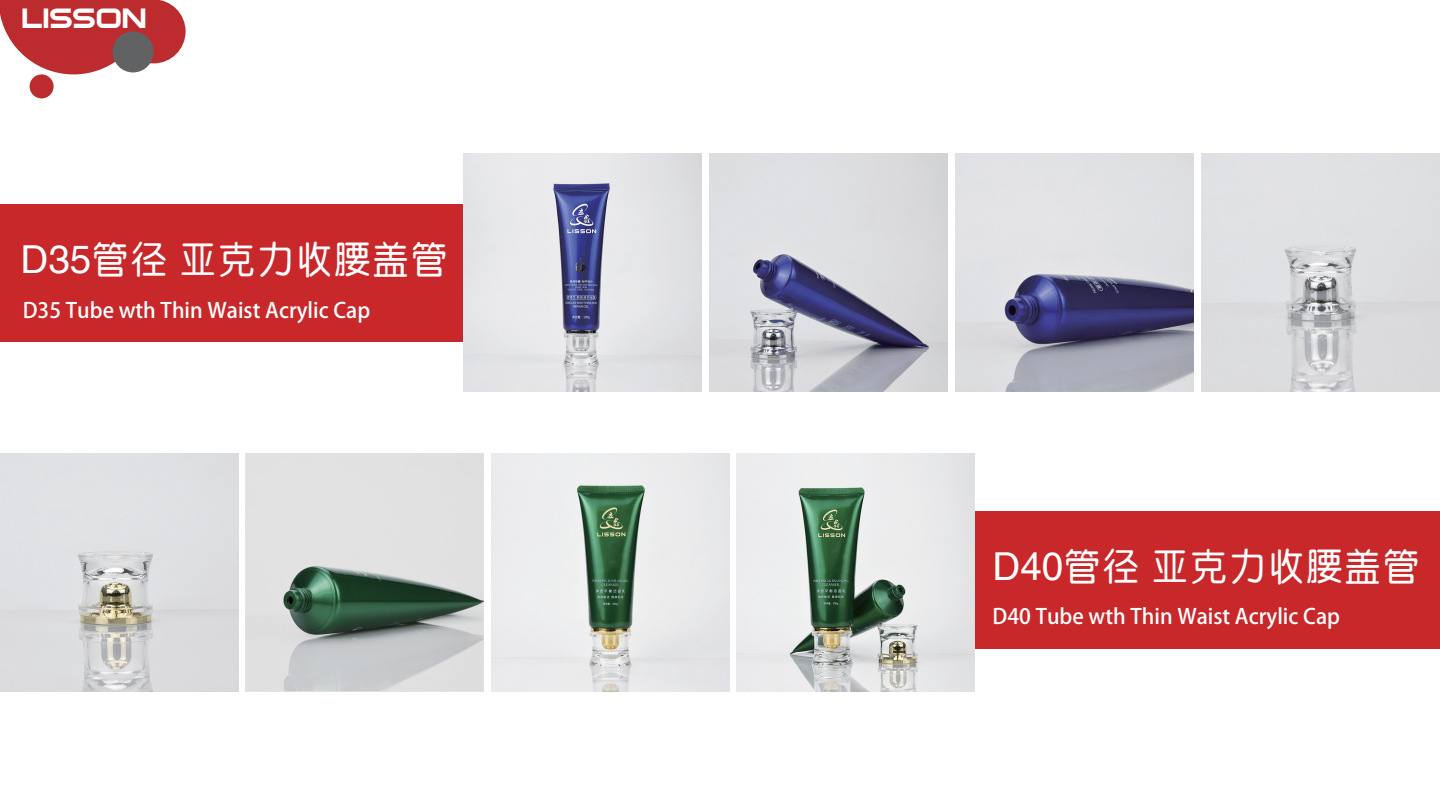
<style>
.page{position:relative;width:1440px;height:810px;background:#fff}
.page>*{position:absolute;margin:0;border:0;box-sizing:border-box;transform-origin:0 0}
.t1{font:38.55px "CT Zhong Yuan SJ";color:#fff}
.t2{font:27.15px "Sui Generis";color:#fff}
.t3{font:21px "Acumin Concept Regular G Bpc EUC H";color:#fff}
</style>
<div class="page">
<div style="left:0;top:204px;width:471px;height:138px;background:#c9282b"></div>
<svg style="left:0;top:0;width:149px;height:74px;background:#c54b4d"></svg>
<div style="left:122px;top:0;width:64px;height:63px;background:#bc2b2d;border-radius:50%"></div>
<div style="left:30px;top:74px;width:24px;height:24px;background:#bc2b2d;border-radius:50%"></div>
<div style="left:113px;top:31px;width:41px;height:41px;background:#606264;border-radius:50%"></div>
<div style="left:969px;top:511px;width:471px;height:138px;background:#c9282b"></div>
<img style="left:464px;top:154px;width:238px;height:238px">
<img style="left:710px;top:154px;width:238px;height:238px">
<img style="left:956px;top:154px;width:238px;height:238px">
<img style="left:1202px;top:154px;width:238px;height:238px">
<img style="left:0;top:453px;width:238px;height:238px">
<img style="left:737px;top:453px;width:238px;height:238px">
<img style="left:491px;top:453px;width:238px;height:238px">
<img style="left:246px;top:453px;width:238px;height:238px">
<p class="t2" style="left:22px;top:5px;width:127px">LISSON</p>
<h1 class="t1" style="left:21px;top:240px;width:430px">D35管径 亚克力收腰盖管</h1>
<p class="t3" style="left:23px;top:298px;width:349px">D35 Tube wth Thin Waist Acrylic Cap</p>
<h1 class="t1" style="left:993px;top:547px;width:430px">D40管径 亚克力收腰盖管</h1>
<p class="t3" style="left:993px;top:604px;width:349px">D40 Tube wth Thin Waist Acrylic Cap</p>
</div>
